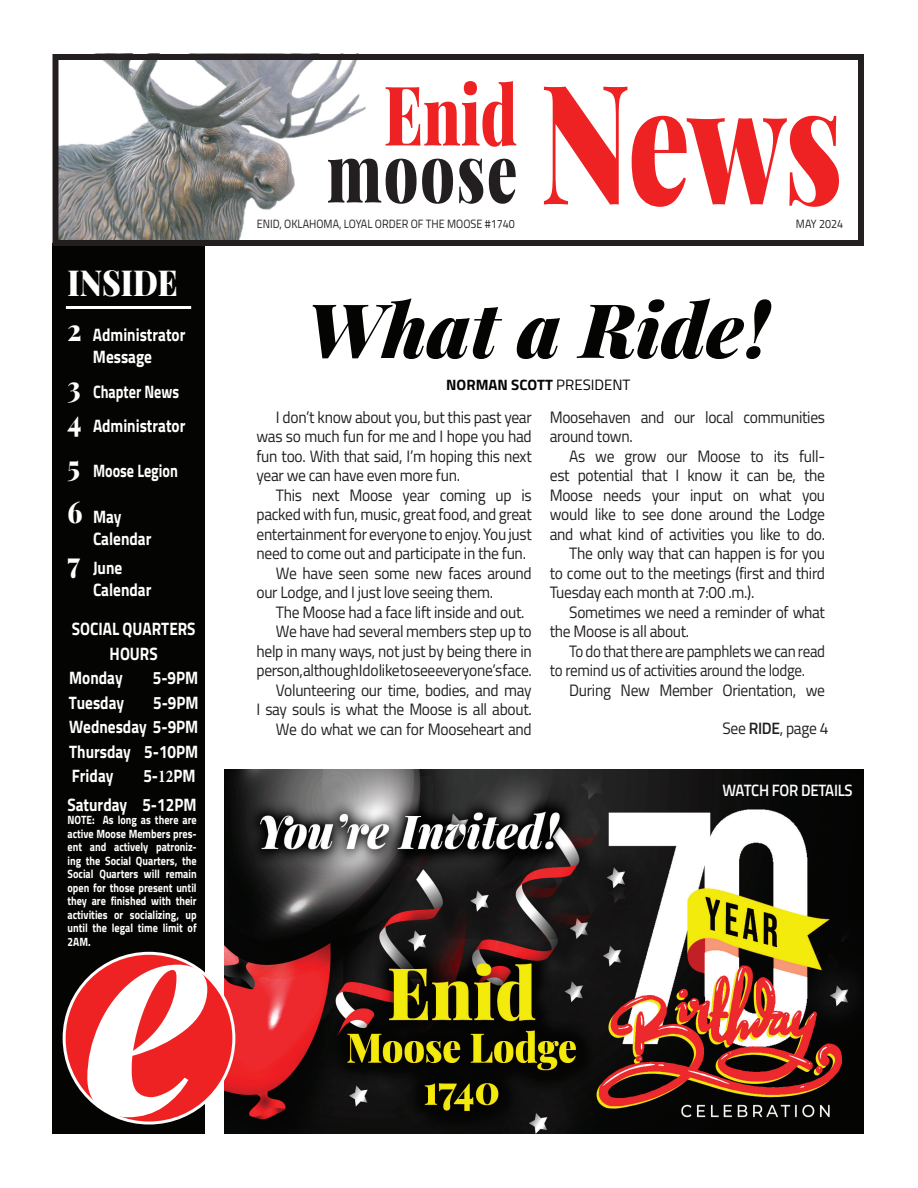
<style>
.page{position:relative;width:918px;height:1188px;background:#fff}
.page>*{position:absolute;margin:0;border:0;box-sizing:border-box;transform-origin:0 0}
.t1{font:italic 900 279px "Playfair Display";color:#fff;scale:.85 1}
.t2{font:900 166.5px "Playfair Display";color:#ee2123;scale:.74 1}
.t3{font:900 82.5px "Playfair Display";letter-spacing:.03em;color:#231f20;scale:.73 1}
.t4{font:900 82.5px "Playfair Display";color:#ee2123;scale:.73 1}
.t5{font:italic 900 75px "Playfair Display";color:#040503}
.t6{font:900 36px "Playfair Display";color:#fff;scale:.85 1}
.t7{font:700 18px/22.5px "Titillium Web";color:#fff;scale:.85 1}
.t8{font:700 18px/34.5px "Titillium Web";color:#fff;scale:.79 1}
.t9{font:16.5px/19.5px "Titillium Web";letter-spacing:-.02em;color:#231f20;text-align:justify;scale:.94 1}
.t10{font:16.5px "Titillium Web";letter-spacing:-.02em;color:#231f20;scale:.91 1}
.t11{font:600 16.5px "Titillium Web";letter-spacing:-.02em;color:#fff;scale:.91 1}
.t12{font:700 15px "Titillium Web";color:#040503}
.t13{font:700 12px/13.5px "Titillium Web";color:#fff;text-align:justify;scale:.85 1}
.t14{font:12px "Titillium Web";color:#231f20;scale:.9 1}
.s1{font-family:"Playfair Display";font-weight:900;font-size:30px}
.s2{font-family:"Minion Pro"}
.s3{font-weight:400}
.s4{font-weight:600}
</style>
<div class="page">
<img style="left:225px;top:770px;width:639px;height:364px">
<img style="left:59px;top:53px;width:306px;height:186px">
<div style="left:52px;top:243px;width:153px;height:891px;background:#040503"></div>
<div style="left:52px;top:54px;width:812px;height:192px;border:6px solid #231f20"></div>
<hr style="left:66px;top:306px;width:125px;height:3px;background:#fff">
<div style="left:64px;top:953px;width:170px;height:170px;background:#ee2123;border-radius:50%"></div>
<h3 class="t6" style="left:68px;top:254px;width:131px">INSIDE</h3>
<p class="t7" style="left:68px;top:323px;width:140px;text-align:center"><span class="s1">2</span> Administrator<br>Message</p>
<p class="t8" style="left:68px;top:374px;width:151px"><span class="s1">3</span> Chapter News<br><span class="s1">4</span> Administrator</p>
<p class="t8" style="left:68px;top:453px;width:141px"><span class="s1">5</span> Moose Legion</p>
<p class="t7" style="left:93px;top:504px;width:70px;text-indent:-26px"><span class="s1">6</span> May<br>Calendar</p>
<p class="t7" style="left:93px;top:555px;width:70px;text-indent:-26px"><span class="s1">7</span> June<br>Calendar</p>
<p class="t7" style="left:72px;top:617px;width:147px">SOCIAL QUARTERS</p>
<p class="t7" style="left:110px;top:641px;width:58px">HOURS</p>
<p class="t7" style="left:69px;top:666px;width:65px">Monday</p>
<p class="t7" style="left:153px;top:666px;width:55px">5-9PM</p>
<p class="t7" style="left:69px;top:690px;width:67px">Tuesday</p>
<p class="t7" style="left:69px;top:689px;width:154px;line-height:24.5px;text-align:justify;text-indent:84px">5-9PM Wednesday 5-9PM Thursday 5-10PM Friday</p>
<p class="t7" style="left:67px;top:761px;width:153px;line-height:28.3px;text-align:right">5-<span class="s2">12</span>PM<br>Saturday 5-12PM</p>
<p class="t13" style="left:68px;top:812px;width:154px">NOTE: As long as there are active Moose Members pres&shy;ent and actively patroniz&shy;ing the Social Quarters, the Social Quarters will remain open for those present until they are finished with their activities or socializing, up until the legal time limit of 2AM.</p>
<h1 class="t1" style="left:88px;top:778px;width:140px">e</h1>
<h3 class="t4" style="left:384px;top:49px;width:184px">Enid</h3>
<h3 class="t3" style="left:327px;top:106px;width:262px">moose</h3>
<p class="t14" style="left:257px;top:215px;width:288px">ENID, OKLAHOMA, LOYAL ORDER OF THE MOOSE #1740</p>
<h2 class="t2" style="left:540px;top:10px;width:410px">News</h2>
<p class="t14" style="left:796px;top:215px;width:54px">MAY 2024</p>
<h3 class="t5" style="left:306px;top:268px;width:465px">What a Ride!</h3>
<p class="t12" style="left:446px;top:373px;width:186px">NORMAN SCOTT <span class="s3">PRESIDENT</span></p>
<p class="t9" style="left:256px;top:406px;width:294px;text-indent:19px">I don’t know about you, but this past year was so much fun for me and I hope you had fun too. With that said, I’m hoping this next year we can have even more fun.</p>
<p class="t9" style="left:276px;top:484px;width:274px">This next Moose year coming up is</p>
<p class="t9" style="left:256px;top:504px;width:294px">packed with fun, music, great food, and great</p>
<p class="t9" style="left:256px;top:523px;width:294px">entertainment for everyone to enjoy. You just</p>
<p class="t9" style="left:256px;top:543px;width:288px">need to come out and participate in the fun.</p>
<p class="t9" style="left:276px;top:562px;width:274px">We have seen some new faces around</p>
<p class="t9" style="left:256px;top:582px;width:253px">our Lodge, and I just love seeing them.</p>
<p class="t9" style="left:276px;top:601px;width:266px">The Moose had a face lift inside and out.</p>
<p class="t9" style="left:276px;top:621px;width:274px">We have had several members step up to</p>
<p class="t9" style="left:256px;top:640px;width:294px">help in many ways, not just by being there in</p>
<p class="t9" style="left:256px;top:660px;width:295px">person, although I do like to see everyone’s face.</p>
<p class="t9" style="left:276px;top:679px;width:274px">Volunteering our time, bodies, and may</p>
<p class="t9" style="left:256px;top:699px;width:294px">I say souls is what the Moose is all about.</p>
<p class="t9" style="left:276px;top:718px;width:274px">We do what we can for Mooseheart and</p>
<p class="t9" style="left:550px;top:406px;width:294px">Moosehaven and our local communities around town.</p>
<p class="t9" style="left:569px;top:445px;width:274px">As we grow our Moose to its full-</p>
<p class="t9" style="left:550px;top:465px;width:294px">est potential that I know it can be, the</p>
<p class="t9" style="left:550px;top:484px;width:294px">Moose needs your input on what you</p>
<p class="t9" style="left:550px;top:504px;width:294px">would like to see done around the Lodge</p>
<p class="t9" style="left:550px;top:523px;width:294px">and what kind of activities you like to do.</p>
<p class="t9" style="left:569px;top:543px;width:274px">The only way that can happen is for you</p>
<p class="t9" style="left:550px;top:562px;width:294px">to come out to the meetings (first and third</p>
<p class="t9" style="left:550px;top:582px;width:219px">Tuesday each month at 7:00 .m.).</p>
<p class="t9" style="left:569px;top:601px;width:274px">Sometimes we need a reminder of what</p>
<p class="t9" style="left:550px;top:621px;width:150px">the Moose is all about.</p>
<p class="t10" style="left:569px;top:639px;width:283px">To do that there are pamphlets we can read</p>
<p class="t10" style="left:550px;top:658px;width:282px">to remind us of activities around the lodge.</p>
<p class="t9" style="left:569px;top:679px;width:274px">During New Member Orientation, we</p>
<p class="t9" style="left:723px;top:717px;width:114px">See <span class="s4">RIDE</span>, page 4</p>
<p class="t11" style="left:723px;top:778px;width:145px">WATCH FOR DETAILS</p>
</div>
